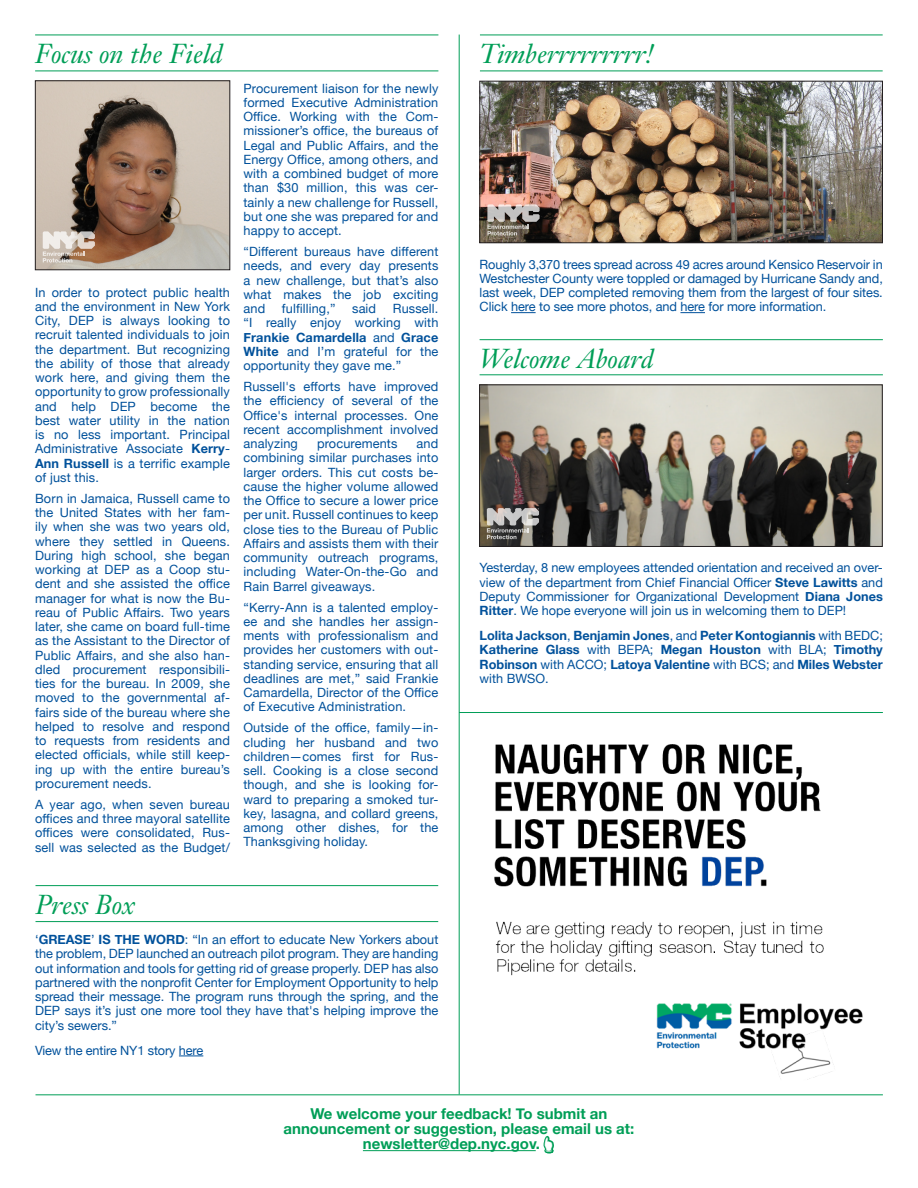
<style>
.page{position:relative;width:918px;height:1188px;background:#fff}
.page>*{position:absolute;margin:0;border:0;box-sizing:border-box;transform-origin:0 0}
.t1{font:italic 27px "Janson Text";color:#009e57}
.t2{font:700 15px/15px "Helvetica Neue";color:#009e57;text-align:center}
.body{font:12.75px/14.2px "Helvetica Neue";letter-spacing:.01em;color:#01519b;text-align:justify}
.body-2{font:700 12.75px/14.2px "Helvetica Neue";color:#01519b;text-align:justify}
.body-3{font:12.75px "Helvetica Neue";letter-spacing:-.01em;color:#01519b}
.s1{font-weight:700}
.s2{font-weight:400}
</style>
<div class="page">
<hr style="left:459px;top:35px;width:1px;height:1059px;background:#009e57">
<hr style="left:35px;top:35px;width:403px;height:1px;background:#009e57">
<hr style="left:35px;top:71px;width:403px;height:1px;background:#009e57">
<hr style="left:363px;top:1150px;width:173px;height:1px;background:#009e57">
<hr style="left:36px;top:1094px;width:847px;height:1px;background:#009e57">
<svg style="left:511px;top:312px;width:25px;height:1px"></svg>
<svg style="left:680px;top:312px;width:25px;height:1px"></svg>
<hr style="left:480px;top:35px;width:403px;height:1px;background:#009e57">
<hr style="left:480px;top:71px;width:403px;height:1px;background:#009e57">
<img style="left:482px;top:83px;width:399px;height:158px">
<div style="left:480px;top:81px;width:403px;height:162px;border:1px solid #231f20"></div>
<svg style="left:487px;top:204px;width:53px;height:32px;background:#908881"></svg>
<img style="left:37px;top:83px;width:191px;height:185px">
<div style="left:35px;top:81px;width:195px;height:189px;border:1px solid #231f20"></div>
<svg style="left:43px;top:231px;width:52px;height:32px;background:#cbbbae"></svg>
<svg style="left:179px;top:1056px;width:24px;height:1px"></svg>
<hr style="left:36px;top:885px;width:402px;height:1px;background:#009e57">
<hr style="left:36px;top:921px;width:402px;height:1px;background:#009e57">
<hr style="left:480px;top:339px;width:403px;height:1px;background:#009e57">
<hr style="left:480px;top:374px;width:403px;height:1px;background:#009e57">
<img style="left:494px;top:744px;width:369px;height:336px">
<hr style="left:459px;top:712px;width:424px;height:1px;background:#009e57">
<img style="left:481px;top:387px;width:399px;height:158px">
<div style="left:479px;top:385px;width:403px;height:162px;border:1px solid #231f20"></div>
<svg style="left:487px;top:508px;width:52px;height:31px;background:#8e8c89"></svg>
<svg style="left:542px;top:1055px;width:13px;height:99px"></svg>
<p class="t1" style="left:35px;top:37px;width:189px">Focus on the Field</p>
<p class="body" style="left:35px;top:286px;width:196px">In order to protect public health and the environment in New York City, DEP is always looking to recruit talented individuals to join the department. But recognizing the ability of those that already work here, and giving them the opportunity to grow professionally and help DEP become the best water utility in the nation is no less important. Principal Administrative Associate <span class="s1">Kerry</span>-<span class="s1">Ann Russell</span> is a terrific example of just this.</p>
<p class="body" style="left:35px;top:492px;width:196px">Born in Jamaica, Russell came to the United States with her fam&shy;ily when she was two years old, where they settled in Queens.<br>During high school, she began working at DEP as a Coop stu&shy;dent and she assisted the office manager for what is now the Bu&shy;reau of Public Affairs. Two years later, she came on board full-time as the Assistant to the Director of Public Affairs, and she also han&shy;dled procurement responsibili&shy;ties for the bureau. In 2009, she moved to the governmental af&shy;fairs side of the bureau where she helped to resolve and respond to requests from residents and elected officials, while still keep&shy;ing up with the entire bureau’s procurement needs.</p>
<p class="body" style="left:35px;top:798px;width:196px">A year ago, when seven bureau offices and three mayoral satellite offices were consolidated, Rus&shy;sell was selected as the Budget/</p>
<p class="body" style="left:244px;top:82px;width:196px">Procurement liaison for the newly formed Executive Administration Office. Working with the Com&shy;missioner’s office, the bureaus of Legal and Public Affairs, and the Energy Office, among others, and with a combined budget of more than $30 million, this was cer&shy;tainly a new challenge for Russell, but one she was prepared for and happy to accept.</p>
<p class="body" style="left:244px;top:245px;width:196px">“Different bureaus have different needs, and every day presents a new challenge, but that’s also what makes the job exciting and</p>
<p class="body" style="left:282px;top:302px;width:55px">fulfilling,”</p>
<p class="body" style="left:352px;top:302px;width:25px">said</p>
<p class="body" style="left:244px;top:302px;width:196px;text-indent:149px">Russell. “I really enjoy working with <span class="s1">Frankie Camardella</span> and <span class="s1">Grace White</span> and I’m grateful for the opportunity they gave me.”</p>
<p class="body" style="left:244px;top:380px;width:196px">Russell's efforts have improved the efficiency of several of the Office's internal processes. One recent accomplishment involved analyzing</p>
<p class="body" style="left:244px;top:437px;width:196px;text-indent:173px">and combining similar purchases into larger orders. This cut costs be&shy;cause the higher volume allowed the Office to secure a lower price per unit. Russell continues to keep close ties to the Bureau of Public Affairs and assists them with their community outreach programs, including Water-On-the-Go and Rain Barrel giveaways.</p>
<p class="body" style="left:244px;top:601px;width:196px">“Kerry-Ann is a talented employ&shy;ee and she handles her assign&shy;ments with professionalism and provides her customers with out&shy;standing service, ensuring that all deadlines are met,” said Frankie Camardella, Director of the Office of Executive Administration.</p>
<p class="body" style="left:244px;top:722px;width:196px">Outside of the office, family—in&shy;cluding her husband and two children—comes first for Rus&shy;sell. Cooking is a close second though, and she is looking for&shy;ward to preparing a smoked tur&shy;key, lasagna, and collard greens, among other dishes, for the Thanksgiving holiday.</p>
<p class="body" style="left:317px;top:437px;width:82px">procurements</p>
<p class="t1" style="left:36px;top:888px;width:101px">Press Box</p>
<p class="body" style="left:35px;top:933px;width:405px">‘<span class="s1">GREASE</span>’ <span class="s1">IS THE WORD</span>: “In an effort to educate New Yorkers about the problem, DEP launched an outreach pilot program. They are handing out information and tools for getting rid of grease properly. DEP has also partnered with the nonprofit Center for Employment Opportunity to help spread their message. The program runs through the spring, and the DEP says it’s just one more tool they have that's helping improve the city’s sewers.”</p>
<p class="body-3" style="left:35px;top:1041px;width:170px">View the entire NY1 story here</p>
<p class="t1" style="left:480px;top:37px;width:175px">Timberrrrrrrrr!</p>
<p class="body" style="left:480px;top:258px;width:405px">Roughly 3,370 trees spread across 49 acres around Kensico Reservoir in Westchester County were toppled or damaged by Hurricane Sandy and, last week, DEP completed removing them from the largest of four sites.<br>Click here to see more photos, and here for more information.</p>
<p class="t1" style="left:480px;top:342px;width:176px">Welcome Aboard</p>
<p class="body" style="left:480px;top:561px;width:405px">Yesterday, 8 new employees attended orientation and received an over&shy;view of the department from Chief Financial Officer <span class="s1">Steve Lawitts</span> and Deputy Commissioner for Organizational Development <span class="s1">Diana Jones Ritter</span>. We hope everyone will join us in welcoming them to DEP!</p>
<p class="body-2" style="left:480px;top:629px;width:405px">Lolita Jackson<span class="s2">,</span> Benjamin Jones<span class="s2">, and</span> Peter Kontogiannis <span class="s2">with BEDC; </span>Katherine Glass <span class="s2">with BEPA;</span> Megan Houston <span class="s2">with BLA;</span> Timothy Robinson <span class="s2">with ACCO;</span> Latoya Valentine <span class="s2">with BCS; and</span> Miles Webster <span class="s2">with BWSO.</span></p>
<p class="t2" style="left:284px;top:1107px;width:352px">We welcome your feedback! To submit an announcement or suggestion, please email us at:</p>
<p class="t2" style="left:363px;top:1137px;width:179px">newsletter@dep.nyc.gov.</p>
</div>
